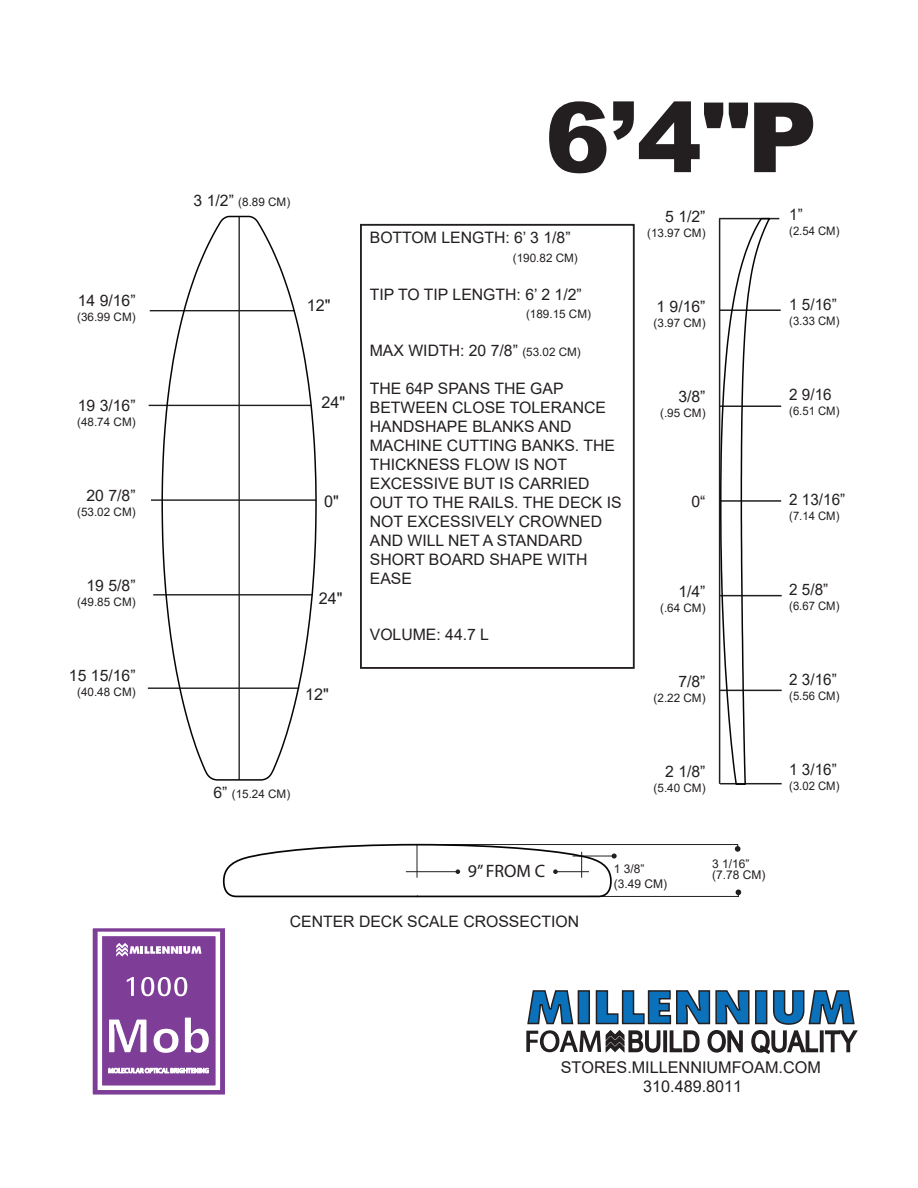
<style>
.page{position:relative;width:918px;height:1188px;background:#fff}
.page>*{position:absolute;margin:0;border:0;box-sizing:border-box;transform-origin:0 0}
.t1{font:900 97.2px "Arial";color:#231f20}
.t2{font:18px "Myriad Pro";color:#231f20}
.t3{font:16.2px/19.5px "Arial";color:#231f20;text-align:center}
.t4{font:15.75px/18.9px "Arial";color:#231f20}
.t5{font:12px/14.4px "Arial";color:#231f20}
.t6{font:11.7px "Arial";color:#231f20}
.s1{font-size:15.75px}
.s2{font-size:11.7px}
</style>
<div class="page">
<svg style="left:526px;top:990px;width:332px;height:64px"></svg>
<div style="left:360px;top:224px;width:275px;height:445px;border:2px solid #231f20"></div>
<hr style="left:719px;top:309px;width:62px;height:2px;background:#231f20">
<hr style="left:720px;top:690px;width:62px;height:1px;background:#231f20">
<hr style="left:720px;top:595px;width:62px;height:1px;background:#231f20">
<hr style="left:720px;top:500px;width:61px;height:2px;background:#231f20">
<hr style="left:720px;top:405px;width:61px;height:2px;background:#231f20">
<hr style="left:720px;top:783px;width:62px;height:1px;background:#231f20">
<hr style="left:719px;top:218px;width:60px;height:1px;background:#231f20">
<hr style="left:151px;top:499px;width:165px;height:2px;background:#231f20">
<hr style="left:149px;top:405px;width:162px;height:1px;background:#231f20">
<hr style="left:150px;top:310px;width:145px;height:1px;background:#231f20">
<hr style="left:153px;top:594px;width:160px;height:2px;background:#231f20">
<hr style="left:148px;top:687px;width:151px;height:2px;background:#231f20">
<svg style="left:92px;top:928px;width:133px;height:167px;background:#8c54a3"></svg>
<div style="left:98px;top:932px;width:122px;height:158px;background:#7e3e98;border:4px solid #fff"></div>
<svg style="left:126px;top:976px;width:62px;height:21px"></svg>
<svg style="left:108px;top:1017px;width:101px;height:57px"></svg>
<svg style="left:116px;top:943px;width:85px;height:14px"></svg>
<svg style="left:161px;top:215px;width:156px;height:566px"></svg>
<svg style="left:719px;top:217px;width:52px;height:568px"></svg>
<svg style="left:222px;top:843px;width:519px;height:55px"></svg>
<h1 class="t1" style="left:545px;top:67px;width:274px">6’4"P</h1>
<p class="t4" style="left:78px;top:291px;width:59px">14 9/16”</p>
<p class="t6" style="left:77px;top:309px;width:60px">(36.99 CM)</p>
<p class="t4" style="left:78px;top:396px;width:59px">19 3/16”</p>
<p class="t6" style="left:77px;top:414px;width:60px">(48.74 CM)</p>
<p class="t4" style="left:87px;top:486px;width:51px">20 7/8”</p>
<p class="t6" style="left:77px;top:504px;width:60px">(53.02 CM)</p>
<p class="t4" style="left:87px;top:576px;width:51px">19 5/8”</p>
<p class="t6" style="left:77px;top:594px;width:60px">(49.85 CM)</p>
<p class="t6" style="left:194px;top:194px;width:98px"><span class="s1">3 1/2”</span> (8.89 CM)</p>
<p class="t3" style="left:307px;top:295px;width:25px">12"</p>
<p class="t3" style="left:321px;top:393px;width:25px">24"</p>
<p class="t3" style="left:324px;top:491px;width:16px">0"</p>
<p class="t3" style="left:319px;top:588px;width:25px">24"</p>
<p class="t4" style="left:370px;top:228px;width:202px">BOTTOM LENGTH: 6’ 3 1/8”</p>
<p class="t6" style="left:513px;top:249px;width:66px">(190.82 CM)</p>
<p class="t4" style="left:370px;top:284px;width:213px">TIP TO TIP LENGTH: 6’ 2 1/2”</p>
<p class="t6" style="left:526px;top:306px;width:66px">(189.15 CM)</p>
<p class="t4" style="left:370px;top:341px;width:213px">MAX WIDTH: 20 7/8” <span class="s2">(53.02 CM)</span></p>
<p class="t4" style="left:370px;top:379px;width:253px">THE 64P SPANS THE GAP<br>BETWEEN CLOSE TOLERANCE<br>HANDSHAPE BLANKS AND<br>MACHINE CUTTING BANKS. THE<br>THICKNESS FLOW IS NOT<br>EXCESSIVE BUT IS CARRIED<br>OUT TO THE RAILS. THE DECK IS<br>NOT EXCESSIVELY CROWNED<br>AND WILL NET A STANDARD<br>SHORT BOARD SHAPE WITH<br>EASE</p>
<p class="t4" style="left:665px;top:207px;width:42px">5 1/2”</p>
<p class="t6" style="left:647px;top:225px;width:60px">(13.97 CM)</p>
<p class="t4" style="left:656px;top:297px;width:51px">1 9/16”</p>
<p class="t6" style="left:654px;top:315px;width:53px">(3.97 CM)</p>
<p class="t4" style="left:678px;top:387px;width:29px">3/8”</p>
<p class="t6" style="left:660px;top:405px;width:47px">(.95 CM)</p>
<p class="t4" style="left:692px;top:492px;width:16px">0“</p>
<p class="t4" style="left:678px;top:582px;width:29px">1/4”</p>
<p class="t6" style="left:660px;top:600px;width:47px">(.64 CM)</p>
<p class="t4" style="left:789px;top:205px;width:15px">1”</p>
<p class="t6" style="left:789px;top:223px;width:52px">(2.54 CM)</p>
<p class="t4" style="left:789px;top:295px;width:49px">1 5/16”</p>
<p class="t6" style="left:789px;top:313px;width:52px">(3.33 CM)</p>
<p class="t4" style="left:789px;top:385px;width:44px">2 9/16</p>
<p class="t6" style="left:789px;top:403px;width:52px">(6.51 CM)</p>
<p class="t4" style="left:789px;top:490px;width:57px">2 13/16”</p>
<p class="t6" style="left:789px;top:508px;width:52px">(7.14 CM)</p>
<p class="t4" style="left:789px;top:580px;width:41px">2 5/8”</p>
<p class="t6" style="left:789px;top:598px;width:52px">(6.67 CM)</p>
<p class="t4" style="left:370px;top:625px;width:121px">VOLUME: 44.7 L</p>
<p class="t4" style="left:69px;top:666px;width:68px">15 15/16”</p>
<p class="t6" style="left:77px;top:684px;width:60px">(40.48 CM)</p>
<p class="t3" style="left:305px;top:684px;width:25px">12"</p>
<p class="t4" style="left:678px;top:672px;width:29px">7/8”</p>
<p class="t6" style="left:654px;top:690px;width:53px">(2.22 CM)</p>
<p class="t4" style="left:789px;top:670px;width:49px">2 3/16”</p>
<p class="t6" style="left:789px;top:688px;width:52px">(5.56 CM)</p>
<p class="t6" style="left:213px;top:786px;width:78px"><span class="s1">6”</span> (15.24 CM)</p>
<p class="t4" style="left:665px;top:762px;width:42px">2 1/8”</p>
<p class="t6" style="left:654px;top:780px;width:53px">(5.40 CM)</p>
<p class="t4" style="left:789px;top:760px;width:49px">1 3/16”</p>
<p class="t6" style="left:789px;top:778px;width:52px">(3.02 CM)</p>
<p class="t5" style="left:712px;top:857px;width:39px">3 1/16”</p>
<p class="t5" style="left:614px;top:862px;width:55px">1 3/8” (3.49 CM)</p>
<p class="t2" style="left:468px;top:860px;width:79px">9” FROM C</p>
<p class="t5" style="left:712px;top:867px;width:55px">(7.78 CM)</p>
<p class="t4" style="left:290px;top:912px;width:291px">CENTER DECK SCALE CROSSECTION</p>
<p class="t3" style="left:561px;top:1057px;width:262px">STORES.MILLENNIUMFOAM.COM<br>310.489.8011</p>
</div>
